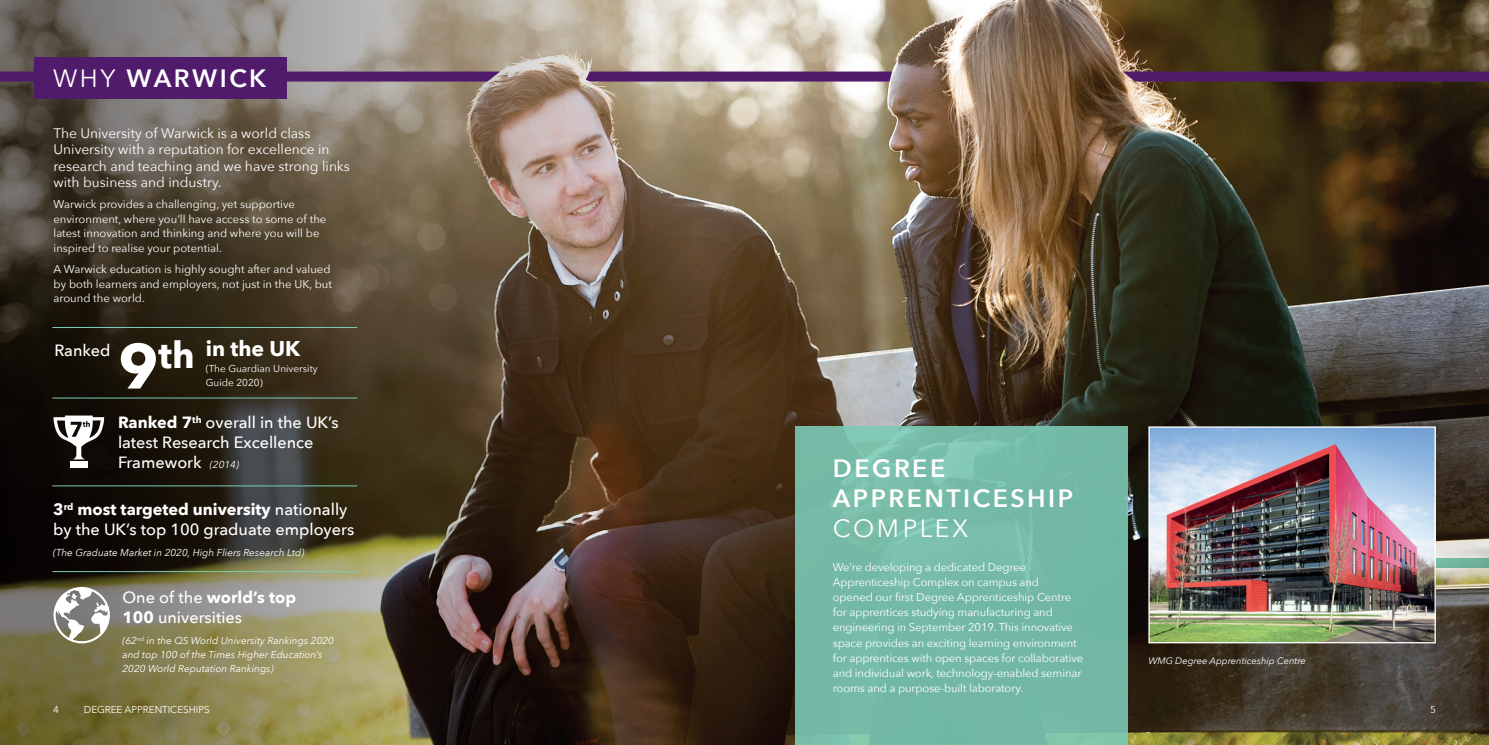
<style>
.page{position:relative;width:1489px;height:745px;background:#fff}
.page>*{position:absolute;margin:0;border:0;box-sizing:border-box;transform-origin:0 0}
.t1{font:700 62.75px "Avenir Next";color:#fff}
.t2{font:600 25px/30px "Avenir Next";letter-spacing:.1em;color:#fff}
.t3{font:25px "Avenir Next";letter-spacing:.1em;color:#fff}
.t4{font:700 21.25px "Avenir Next";color:#fff}
.t5{font:500 16.25px/20px "Avenir Next";color:#fff}
.t6{font:13.75px/16.2px "Avenir Next";color:#fff}
.t7{font:11.25px/15px "Avenir Next";letter-spacing:-.01em;color:#fff}
.t8{font:italic 10px/13.8px "Avenir Next";color:#fff}
.t9{font:10px "Avenir Next";color:#fff}
.t10{font:italic 9.38px "Avenir Next";color:#fff}
.s1{font-weight:400}
.s2{font-size:36.62px}
.s3{font-weight:700}
.s4{font-weight:400;font-style:italic;font-size:10px}
</style>
<div class="page">
<img style="left:1238px;top:0;width:250px;height:744px">
<img style="left:0;top:0;width:1238px;height:744px">
<div style="left:795px;top:426px;width:332px;height:318px;background:#73b9a5"></div>
<hr style="left:52px;top:397px;width:305px;height:1px;background:#7ccbb7">
<hr style="left:52px;top:327px;width:305px;height:1px;background:#7ccbb7">
<hr style="left:52px;top:485px;width:305px;height:1px;background:#7ccbb7">
<hr style="left:52px;top:571px;width:305px;height:1px;background:#7ccbb7">
<svg style="left:53px;top:586px;width:57px;height:57px"></svg>
<svg style="left:53px;top:415px;width:51px;height:44px"></svg>
<div style="left:70px;top:461px;width:18px;height:6px;background:#fff"></div>
<svg style="left:1122px;top:71px;width:366px;height:10px;background:#521f68"></svg>
<svg style="left:586px;top:71px;width:306px;height:10px;background:#592671"></svg>
<svg style="left:0;top:71px;width:500px;height:10px;background:#57256f"></svg>
<div style="left:1412px;top:557px;width:76px;height:10px;background:#70b59f"></div>
<img style="left:1150px;top:428px;width:283px;height:213px">
<div style="left:1148px;top:426px;width:287px;height:217px;border:1px solid #fff"></div>
<div style="left:35px;top:57px;width:252px;height:41px;background:#511b6c"></div>
<h2 class="t2" style="left:53px;top:62px;width:215px"><span class="s1">WHY</span> WARWICK</h2>
<p class="t6" style="left:53px;top:124px;width:298px">The University of Warwick is a world class University with a reputation for excellence in research and teaching and we have strong links with business and industry.</p>
<p class="t7" style="left:53px;top:197px;width:274px;line-height:14.4px">Warwick provides a challenging, yet supportive environment, where you’ll have access to some of the latest innovation and thinking and where you will be inspired to realise your potential.</p>
<p class="t7" style="left:53px;top:261px;width:280px;line-height:14.4px">A Warwick education is highly sought after and valued by both learners and employers, not just in the UK, but around the world.</p>
<h3 class="t5" style="left:54px;top:340px;width:57px">Ranked</h3>
<h3 class="t4" style="left:159px;top:335px;width:143px"><span class="s2">th</span> in the UK</h3>
<h1 class="t1" style="left:118px;top:328px;width:42px">9</h1>
<p class="t9" style="left:206px;top:360px;width:114px">(The Guardian University</p>
<p class="t9" style="left:206px;top:373px;width:58px">Guide 2020)</p>
<h3 class="t5" style="left:118px;top:412px;width:222px"><span class="s3">Ranked 7</span><sup>th</sup> overall in the UK’s latest Research Excellence<br>Framework <span class="s4">(2014)</span></h3>
<h3 class="t5" style="left:53px;top:499px;width:302px"><span class="s3">3</span><sup>rd</sup> <span class="s3">most targeted university</span> nationally by the UK’s top 100 graduate employers</h3>
<p class="t8" style="left:53px;top:545px;width:253px">(The Graduate Market in 2020, High Fliers Research Ltd)</p>
<h3 class="t5" style="left:122px;top:587px;width:175px">One of the <span class="s3">world’s top<br>100</span> universities</h3>
<p class="t8" style="left:122px;top:633px;width:213px">(62<sup>nd</sup> in the QS World University Rankings 2020 and top 100 of the Times Higher Education’s<br>2020 World Reputation Rankings)</p>
<h2 class="t2" style="left:832px;top:452px;width:242px">DEGREE<br>APPRENTICESHIP</h2>
<h2 class="t3" style="left:832px;top:507px;width:137px">COMPLEX</h2>
<p class="t7" style="left:832px;top:559px;width:252px">We’re developing a dedicated Degree Apprenticeship Complex on campus and<br>opened our first Degree Apprenticeship Centre for apprentices studying manufacturing and engineering in September 2019. This innovative space provides an exciting learning environment for apprentices with open spaces for collaborative and individual work, technology-enabled seminar rooms and a purpose-built laboratory.</p>
<p class="t10" style="left:1148px;top:652px;width:159px">WMG Degree Apprenticeship Centre</p>
<p class="t9" style="left:53px;top:700px;width:7px">4</p>
<p class="t9" style="left:84px;top:700px;width:127px">DEGREE APPRENTICESHIPS</p>
<p class="t9" style="left:1429px;top:700px;width:7px">5</p>
</div>
